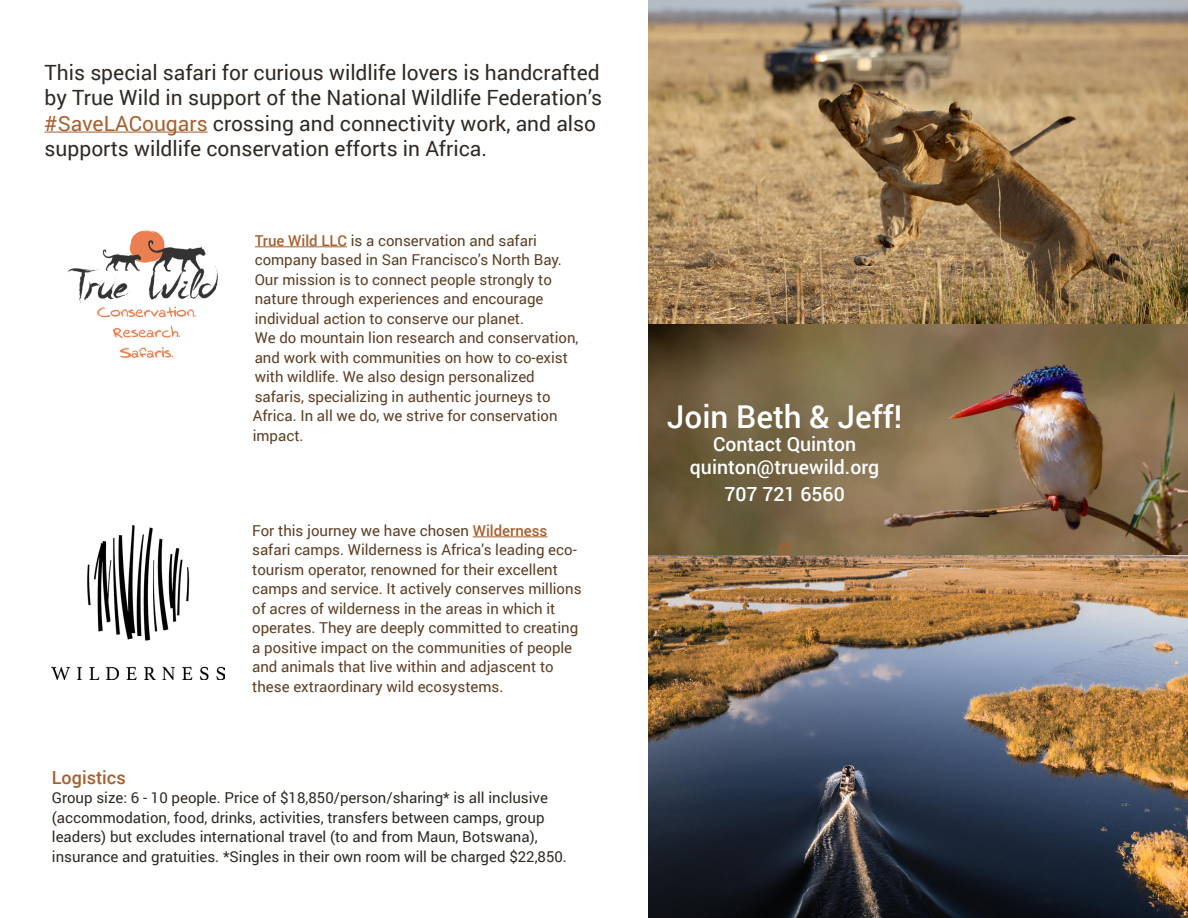
<style>
.page{position:relative;width:1188px;height:918px;background:#fff}
.page>*{position:absolute;margin:0;border:0;box-sizing:border-box;transform-origin:0 0}
.t1{font:500 31.5px "Roboto";color:#fff}
.t2{font:500 22.5px "Roboto";color:#a6602f}
.t3{font:21px/25.2px "Roboto";color:#312a24}
.t4{font:500 19.5px/23.4px "Roboto";color:#fff;text-align:center}
.t5{font:500 18px "Roboto";color:#a6602f}
.t6{font:15px/19.5px "Roboto";color:#5d3f25}
.t7{font:15px/19.5px "Roboto";color:#312a24}
.s1{color:#a6602f}
.s2{font-weight:500;color:#a6602f}
</style>
<div class="page">
<img style="left:649px;top:0;width:539px;height:918px">
<hr style="left:473px;top:537px;width:74px;height:1px;background:#a6602f">
<img style="left:51px;top:526px;width:173px;height:153px">
<hr style="left:255px;top:246px;width:92px;height:1px;background:#a6602f">
<img style="left:67px;top:230px;width:151px;height:128px">
<hr style="left:45px;top:132px;width:163px;height:1px;background:#a6602f">
<svg style="left:648px;top:324px;width:540px;height:230px;background:#7d6849"></svg>
<h3 class="t3" style="left:45px;top:59px;width:559px">This special safari for curious wildlife lovers is handcrafted by True Wild in support of the National Wildlife Federation’s <span class="s1">#SaveLACougars</span> crossing and connectivity work, and also supports wildlife conservation efforts in Africa.</h3>
<p class="t6" style="left:253px;top:230px;width:327px"><span class="s2">True Wild LLC</span> is a conservation and safari company based in San Francisco’s North Bay.<br>Our mission is to connect people strongly to nature through experiences and encourage individual action to conserve our planet.<br>We do mountain lion research and conservation, and work with communities on how to co-exist with wildlife. We also design personalized safaris, specializing in authentic journeys to Africa. In all we do, we strive for conservation impact.</p>
<p class="t6" style="left:252px;top:520px;width:331px">For this journey we have chosen <span class="s2">Wilderness </span>safari camps. Wilderness is Africa’s leading eco&shy;tourism operator, renowned for their excellent camps and service. It actively conserves millions of acres of wilderness in the areas in which it operates. They are deeply committed to creating a positive impact on the communities of people and animals that live within and adjascent to these extraordinary wild ecosystems.</p>
<p class="t5" style="left:52px;top:765px;width:75px">Logistics</p>
<p class="t7" style="left:52px;top:788px;width:517px">Group size: 6 - 10 people. Price of $18,850/person/sharing* is all inclusive (accommodation, food, drinks, activities, transfers between camps, group leaders) but excludes international travel (to and from Maun, Botswana), insurance and gratuities. *Singles in their own room will be charged $22,850.</p>
<h1 class="t1" style="left:667px;top:394px;width:237px">Join Beth &amp; Jeff!</h1>
<h3 class="t4" style="left:690px;top:432px;width:191px">Contact Quinton quinton@truewild.org</h3>
<h3 class="t4" style="left:724px;top:482px;width:122px">707 721 6560</h3>
<h2 class="t2" style="left:778px;top:532px;width:14px">o</h2>
</div>
